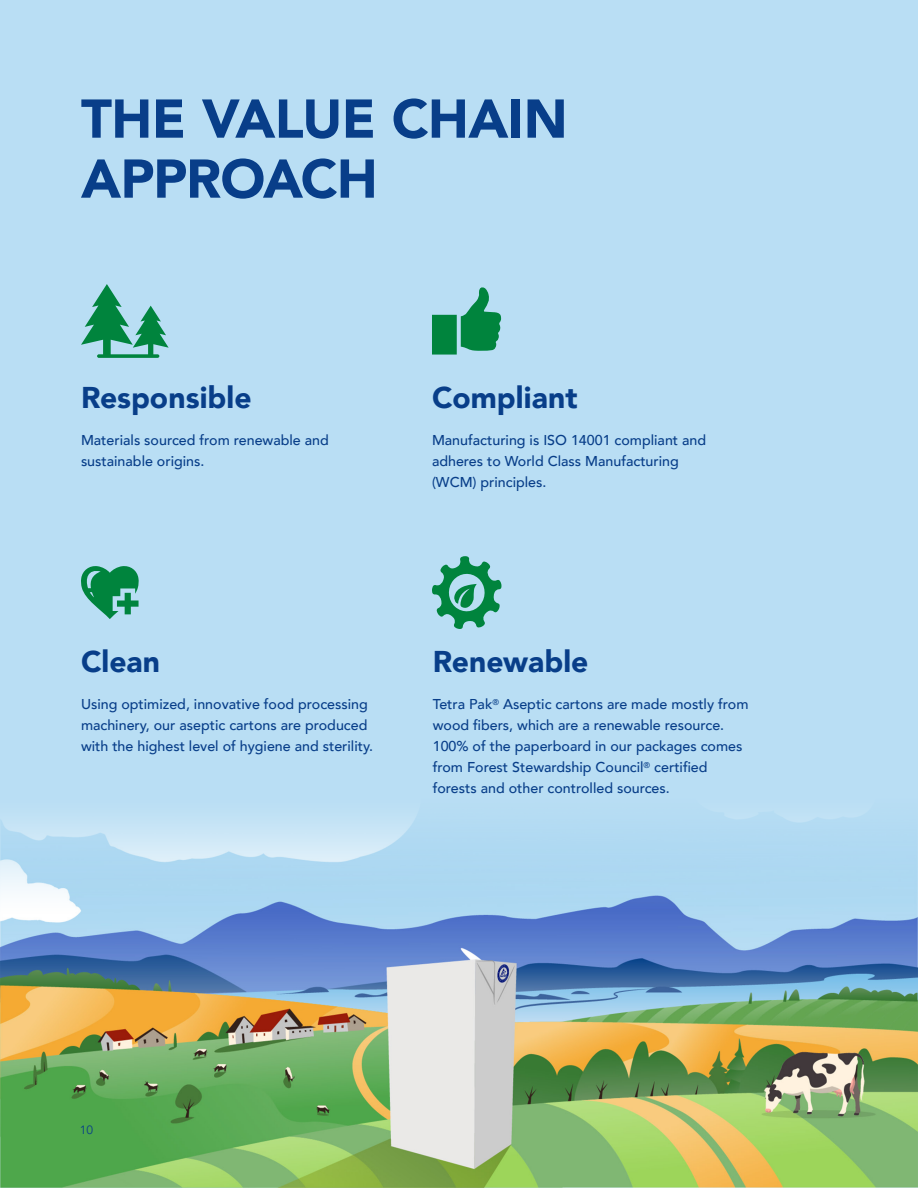
<style>
.page{position:relative;width:918px;height:1188px;background:#b9def4}
.page>*{position:absolute;margin:0;border:0;box-sizing:border-box;transform-origin:0 0}
.Heading_1{font:900 54px/60px "Avenir";letter-spacing:-.015em;color:#083e89}
.Heading_2{font:900 30px "Avenir";color:#083e89}
.Paragraph_-_basic{font:500 14.25px/21px "Avenir";color:#083e89}
.Paragraph_-_basic-2{font:12px "Avenir";color:#083e89}
</style>
<div class="page">
<img style="left:0;top:821px;width:918px;height:367px">
<svg style="left:81px;top:284px;width:88px;height:74px"></svg>
<svg style="left:432px;top:287px;width:69px;height:68px"></svg>
<svg style="left:432px;top:556px;width:70px;height:73px"></svg>
<svg style="left:81px;top:566px;width:58px;height:53px"></svg>
<p class="Heading_1" style="left:81px;top:87px;width:488px">THE VALUE CHAIN<br>APPROACH</p>
<p class="Heading_2" style="left:81px;top:372px;width:172px">Responsible</p>
<p class="Paragraph_-_basic" style="left:81px;top:429px;width:249px">Materials sourced from renewable and sustainable origins.</p>
<p class="Heading_2" style="left:432px;top:372px;width:147px">Compliant</p>
<p class="Paragraph_-_basic" style="left:432px;top:429px;width:276px">Manufacturing is ISO 14001 compliant and adheres to World Class Manufacturing (WCM) principles.</p>
<p class="Heading_2" style="left:81px;top:636px;width:81px">Clean</p>
<p class="Paragraph_-_basic" style="left:81px;top:693px;width:294px">Using optimized, innovative food processing machinery, our aseptic cartons are produced with the highest level of hygiene and sterility.</p>
<p class="Heading_2" style="left:433px;top:636px;width:157px">Renewable</p>
<p class="Paragraph_-_basic" style="left:433px;top:693px;width:317px">Tetra Pak<sup>®</sup> Aseptic cartons are made mostly from wood fibers, which are a renewable resource.<br>100% of the paperboard in our packages comes from Forest Stewardship Council<sup>®</sup> certified forests and other controlled sources.</p>
<p class="Paragraph_-_basic-2" style="left:80px;top:1123px;width:15px">10</p>
</div>
